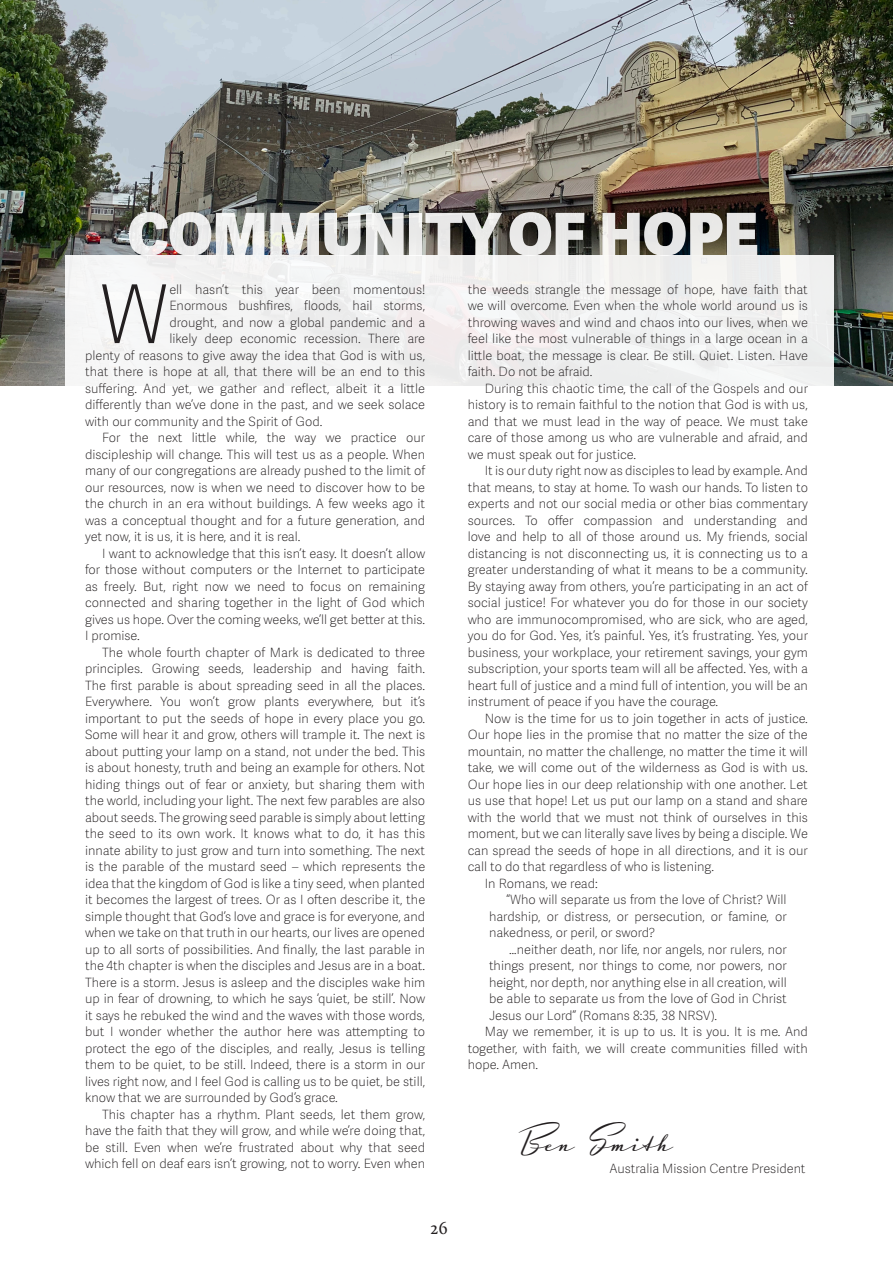
<style>
.page{position:relative;width:893px;height:1263px;background:#fff}
.page>*{position:absolute;margin:0;border:0;box-sizing:border-box;transform-origin:0 0}
.t1{font:100 81.15px "Adelle Sans";color:#231f20}
.t2{font:800 58.5px "Adelle Sans";color:#fff}
.t3{font:40.5px "Luxus Brut";color:#231f20}
.t4{font:18px "Calluna";color:#231f20}
.t5{font:100 12.75px/16.5px "Adelle Sans";color:#231f20;text-align:justify}
</style>
<div class="page">
<img style="left:0;top:0;width:893px;height:385px">
<div style="left:65px;top:255px;width:768px;height:939px;background:#fff"></div>
<h2 class="t2" style="left:127px;top:191px;width:632px">COMMUNITY OF HOPE</h2>
<p class="t1" style="left:99px;top:257px;width:72px">W</p>
<p class="t5" style="left:169px;top:280px;width:257px">ell hasn’t this year been momentous!</p>
<p class="t5" style="left:468px;top:280px;width:342px">the weeds strangle the message of hope, have faith that we will overcome. Even when the whole world around us is throwing waves and wind and chaos into our lives, when we feel like the most vulnerable of things in a large ocean in a little boat, the message is clear. Be still. Quiet. Listen. Have faith. Do not be afraid.</p>
<p class="t5" style="left:468px;top:379px;width:342px;text-indent:17px">During this chaotic time, the call of the Gospels and our history is to remain faithful to the notion that God is with us, and that we must lead in the way of peace. We must take care of those among us who are vulnerable and afraid, and we must speak out for justice.</p>
<p class="t5" style="left:468px;top:462px;width:342px;text-indent:17px">It is our duty right now as disciples to lead by example. And that means, to stay at home. To wash our hands. To listen to experts and not our social media or other bias commentary sources. To offer compassion and understanding and love and help to all of those around us. My friends, social distancing is not disconnecting us, it is connecting us to a greater understanding of what it means to be a community.<br>By staying away from others, you’re participating in an act of social justice! For whatever you do for those in our society who are immunocompromised, who are sick, who are aged, you do for God. Yes, it’s painful. Yes, it’s frustrating. Yes, your business, your workplace, your retirement savings, your gym subscription, your sports team will all be affected. Yes, with a heart full of justice and a mind full of intention, you will be an instrument of peace if you have the courage.</p>
<p class="t5" style="left:468px;top:709px;width:342px;text-indent:17px">Now is the time for us to join together in acts of justice.<br>Our hope lies in the promise that no matter the size of the mountain, no matter the challenge, no matter the time it will take, we will come out of the wilderness as God is with us.<br>Our hope lies in our deep relationship with one another. Let us use that hope! Let us put our lamp on a stand and share with the world that we must not think of ourselves in this moment, but we can literally save lives by being a disciple. We can spread the seeds of hope in all directions, and it is our call to do that regardless of who is listening.</p>
<p class="t5" style="left:485px;top:874px;width:114px">In Romans, we read:</p>
<p class="t5" style="left:489px;top:891px;width:299px;text-indent:17px">“Who will separate us from the love of Christ? Will hardship, or distress, or persecution, or famine, or nakedness, or peril, or sword?</p>
<p class="t5" style="left:489px;top:940px;width:299px;text-indent:20px">…neither death, nor life, nor angels, nor rulers, nor things present, nor things to come, nor powers, nor height, nor depth, nor anything else in all creation, will be able to separate us from the love of God in Christ Jesus our Lord” (Romans 8:35, 38 NRSV).</p>
<p class="t5" style="left:468px;top:1023px;width:342px;text-indent:17px">May we remember, it is up to us. It is you. It is me. And together, with faith, we will create communities filled with hope. Amen.</p>
<p class="t5" style="left:169px;top:297px;width:257px">Enormous bushfires, floods, hail storms,</p>
<p class="t5" style="left:169px;top:313px;width:257px">drought, and now a global pandemic and a</p>
<p class="t5" style="left:169px;top:330px;width:257px">likely deep economic recession. There are</p>
<p class="t5" style="left:85px;top:346px;width:342px">plenty of reasons to give away the idea that God is with us,</p>
<p class="t5" style="left:85px;top:363px;width:342px">that there is hope at all, that there will be an end to this</p>
<p class="t5" style="left:85px;top:379px;width:342px">suffering. And yet, we gather and reflect, albeit it a little</p>
<p class="t5" style="left:85px;top:396px;width:342px">differently than we’ve done in the past, and we seek solace</p>
<p class="t5" style="left:85px;top:412px;width:239px">with our community and the Spirit of God.</p>
<p class="t5" style="left:85px;top:429px;width:342px;text-indent:17px">For the next little while, the way we practice our discipleship will change. This will test us as a people. When many of our congregations are already pushed to the limit of our resources, now is when we need to discover how to be the church in an era without buildings. A few weeks ago it was a conceptual thought and for a future generation, and yet now, it is us, it is here, and it is real.</p>
<p class="t5" style="left:85px;top:544px;width:342px;text-indent:17px">I want to acknowledge that this isn’t easy. It doesn’t allow for those without computers or the Internet to participate as freely. But, right now we need to focus on remaining connected and sharing together in the light of God which gives us hope. Over the coming weeks, we’ll get better at this.<br>I promise.</p>
<p class="t5" style="left:85px;top:643px;width:342px;text-indent:17px">The whole fourth chapter of Mark is dedicated to three principles. Growing seeds, leadership and having faith.<br>The first parable is about spreading seed in all the places.<br>Everywhere. You won’t grow plants everywhere, but it’s important to put the seeds of hope in every place you go.<br>Some will hear it and grow, others will trample it. The next is about putting your lamp on a stand, not under the bed. This is about honesty, truth and being an example for others. Not hiding things out of fear or anxiety, but sharing them with the world, including your light. The next few parables are also about seeds. The growing seed parable is simply about letting the seed to its own work. It knows what to do, it has this innate ability to just grow and turn into something. The next is the parable of the mustard seed – which represents the idea that the kingdom of God is like a tiny seed, when planted it becomes the largest of trees. Or as I often describe it, the simple thought that God’s love and grace is for everyone, and when we take on that truth in our hearts, our lives are opened up to all sorts of possibilities. And finally, the last parable in the 4th chapter is when the disciples and Jesus are in a boat.<br>There is a storm. Jesus is asleep and the disciples wake him up in fear of drowning, to which he says ‘quiet, be still’. Now it says he rebuked the wind and the waves with those words, but I wonder whether the author here was attempting to protect the ego of the disciples, and really, Jesus is telling them to be quiet, to be still. Indeed, there is a storm in our lives right now, and I feel God is calling us to be quiet, be still, know that we are surrounded by God’s grace.</p>
<p class="t5" style="left:85px;top:1105px;width:342px;text-indent:17px">This chapter has a rhythm. Plant seeds, let them grow, have the faith that they will grow, and while we’re doing that, be still. Even when we’re frustrated about why that seed which fell on deaf ears isn’t growing, not to worry. Even when</p>
<p class="t3" style="left:519px;top:1113px;width:157px">Ben Smith</p>
<p class="t5" style="left:610px;top:1159px;width:197px">Australia Mission Centre President</p>
<p class="t4" style="left:430px;top:1217px;width:19px">26</p>
</div>
